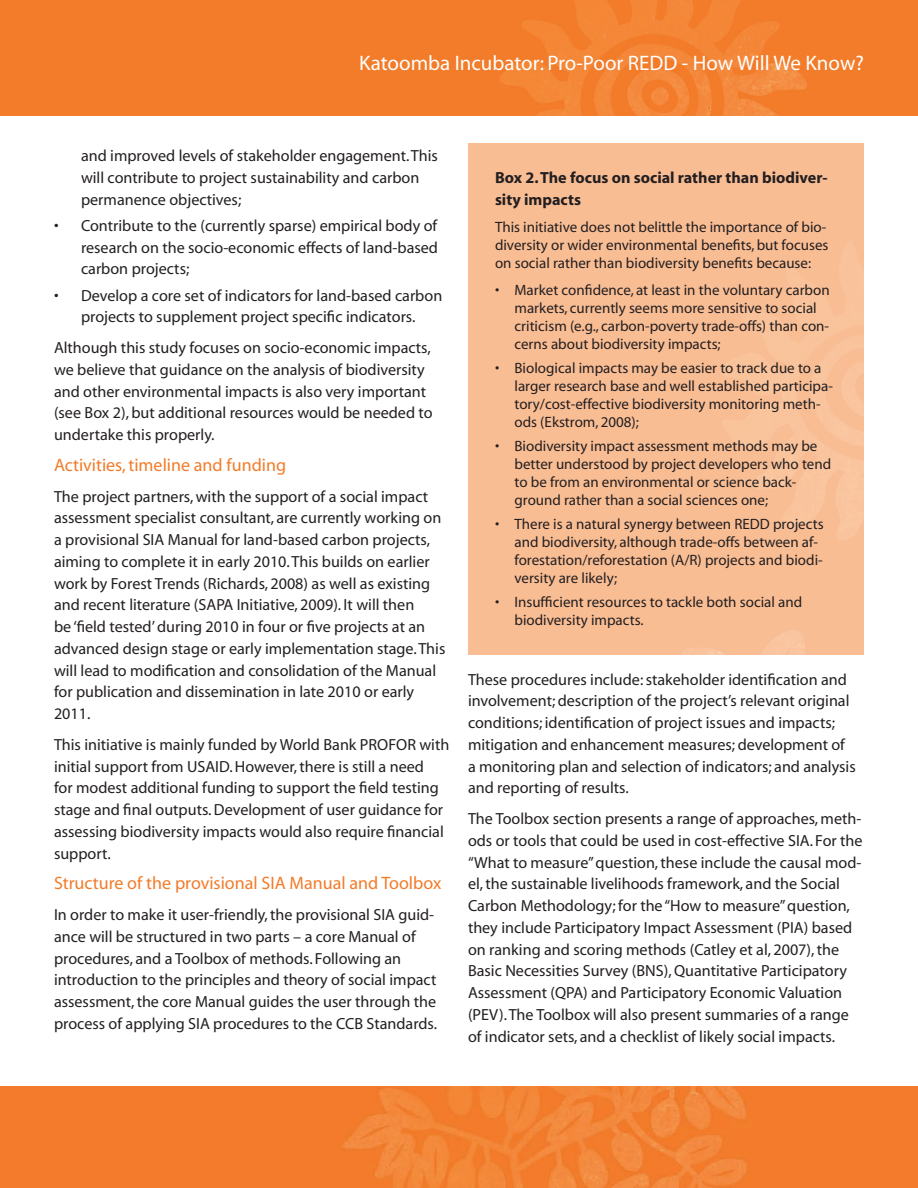
<style>
.page{position:relative;width:918px;height:1188px;background:#fff}
.page>*{position:absolute;margin:0;border:0;box-sizing:border-box;transform-origin:0 0}
.Headers_General{font:21px "Myriad";color:#fff}
.Header_small_orange{font:18px "Myriad";color:#f37b29}
.t1{font:16.2px/21.8px "Myriad";color:#231f20}
.t2{font:700 16.2px/21.8px "Myriad";color:#231f20}
.t3{font:15px/18px "Myriad";color:#231f20}
</style>
<div class="page">
<img style="left:0;top:0;width:918px;height:116px">
<img style="left:0;top:1086px;width:918px;height:102px">
<p class="Headers_General" style="left:359px;top:52px;width:506px">Katoomba Incubator: Pro-Poor REDD - How Will We Know?</p>
<p class="t1" style="left:81px;top:146px;width:358px">and improved levels of stakeholder engagement. This will contribute to project sustainability and carbon permanence objectives;</p>
<p class="t1" style="left:81px;top:215px;width:359px;text-align:justify;text-indent:-27px">• Contribute to the (currently sparse) empirical body of research on the socio-economic effects of land-based carbon projects;</p>
<p class="t1" style="left:54px;top:285px;width:390px;text-align:center">• Develop a core set of indicators for land-based carbon projects to supplement project specific indicators.</p>
<p class="t1" style="left:54px;top:338px;width:380px">Although this study focuses on socio-economic impacts, we believe that guidance on the analysis of biodiversity and other environmental impacts is also very important (see Box 2), but additional resources would be needed to undertake this properly.</p>
<p class="Header_small_orange" style="left:54px;top:456px;width:234px">Activities, timeline and funding</p>
<p class="t1" style="left:54px;top:486px;width:393px">The project partners, with the support of a social impact assessment specialist consultant, are currently working on a provisional SIA Manual for land-based carbon projects, aiming to complete it in early 2010. This builds on earlier work by Forest Trends (Richards, 2008) as well as existing and recent literature (SAPA Initiative, 2009). It will then<br>be ‘field tested’ during 2010 in four or five projects at an advanced design stage or early implementation stage. This will lead to modification and consolidation of the Manual for publication and dissemination in late 2010 or early 2011.</p>
<p class="t1" style="left:54px;top:734px;width:397px">This initiative is mainly funded by World Bank PROFOR with initial support from USAID. However, there is still a need<br>for modest additional funding to support the field testing stage and final outputs. Development of user guidance for assessing biodiversity impacts would also require financial support.</p>
<p class="Header_small_orange" style="left:54px;top:874px;width:389px">Structure of the provisional SIA Manual and Toolbox</p>
<p class="t1" style="left:54px;top:905px;width:385px">In order to make it user-friendly, the provisional SIA guid&shy;ance will be structured in two parts – a core Manual of procedures, and a Toolbox of methods. Following an introduction to the principles and theory of social impact assessment, the core Manual guides the user through the process of applying SIA procedures to the CCB Standards.</p>
<p class="t2" style="left:495px;top:167px;width:334px">Box 2. The focus on social rather than biodiver&shy;sity impacts</p>
<p class="t3" style="left:495px;top:218px;width:335px">This initiative does not belittle the importance of bio&shy;diversity or wider environmental benefits, but focuses on social rather than biodiversity benefits because:</p>
<p class="t3" style="left:514px;top:281px;width:317px;text-indent:-20px">• Market confidence, at least in the voluntary carbon markets, currently seems more sensitive to social criticism (e.g., carbon-poverty trade-offs) than con&shy;cerns about biodiversity impacts;</p>
<p class="t3" style="left:514px;top:359px;width:320px;text-indent:-20px">• Biological impacts may be easier to track due to a larger research base and well established participa&shy;tory/cost-effective biodiversity monitoring meth&shy;ods (Ekstrom, 2008);</p>
<p class="t3" style="left:514px;top:437px;width:318px;text-indent:-20px">• Biodiversity impact assessment methods may be better understood by project developers who tend to be from an environmental or science back&shy;ground rather than a social sciences one;</p>
<p class="t3" style="left:514px;top:515px;width:311px;text-indent:-20px">• There is a natural synergy between REDD projects and biodiversity, although trade-offs between af&shy;forestation/reforestation (A/R) projects and biodi&shy;versity are likely;</p>
<p class="t3" style="left:514px;top:593px;width:289px;text-indent:-20px">• Insufficient resources to tackle both social and biodiversity impacts.</p>
<p class="t1" style="left:468px;top:669px;width:389px">These procedures include: stakeholder identification and involvement; description of the project’s relevant original conditions; identification of project issues and impacts; mitigation and enhancement measures; development of a monitoring plan and selection of indicators; and analysis and reporting of results.</p>
<p class="t1" style="left:468px;top:808px;width:396px">The Toolbox section presents a range of approaches, meth&shy;ods or tools that could be used in cost-effective SIA. For the “What to measure” question, these include the causal mod&shy;el, the sustainable livelihoods framework, and the Social Carbon Methodology; for the “How to measure” question, they include Participatory Impact Assessment (PIA) based on ranking and scoring methods (Catley et al, 2007), the Basic Necessities Survey (BNS), Quantitative Participatory Assessment (QPA) and Participatory Economic Valuation (PEV). The Toolbox will also present summaries of a range of indicator sets, and a checklist of likely social impacts.</p>
</div>
